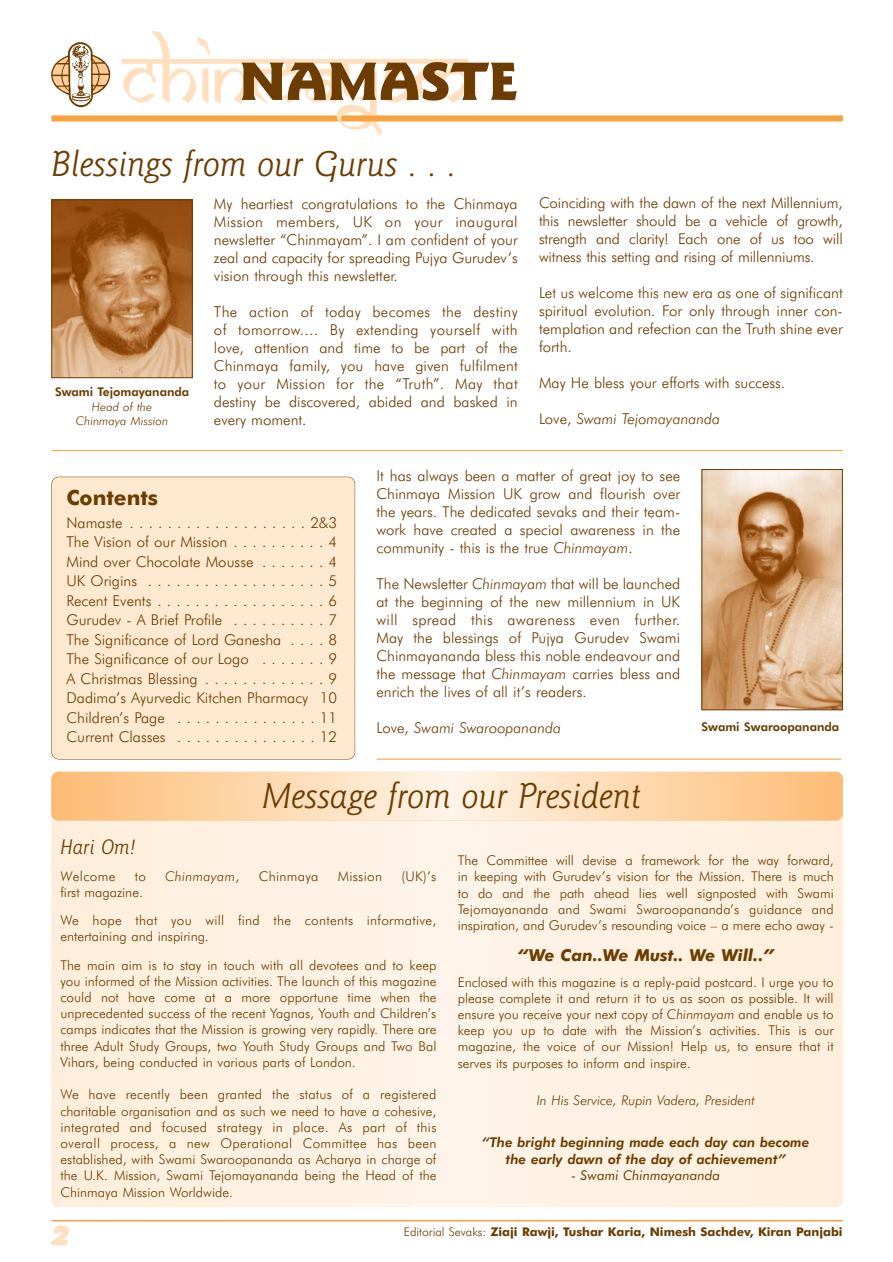
<style>
.page{position:relative;width:893px;height:1262px;background:#fff}
.page>*{position:absolute;margin:0;border:0;box-sizing:border-box;transform-origin:0 0}
.t1{font:900 54px "Goudy Sans IT Cby BT";color:#6c3c00}
.t2{font:italic 300 36px "Goudy Sans IT Cby BT";color:#6c3c00}
.t3{font:italic 900 27px "Futura BT";color:#ffdfbd}
.t4{font:700 21px "Futura BT";color:#6c3c00}
.t5{font:italic 300 21px "Goudy Sans IT Cby BT";color:#6c3c00}
.t6{font:italic 700 16.5px "Futura BT";color:#6c3c00}
.t7{font:300 15px/18px "Futura BT";color:#6c3c00;text-align:justify}
.t8{font:italic 300 15px "Futura BT";color:#6c3c00}
.t9{font:300 13.5px/16.2px "Futura BT";color:#6c3c00;text-align:justify}
.t10{font:300 13.5px/28.2px "Futura BT";letter-spacing:.025em;color:#6c3c00}
.t11{font:italic 800 13.5px/16.5px "Futura BT";color:#6c3c00;text-align:center}
.t12{font:italic 300 13.5px "Futura BT";color:#6c3c00}
.t13{font:italic 13.5px "Futura BT";color:#6c3c00}
.t14{font:italic 300 13.5px "Futura BT";letter-spacing:.02em;color:#6c3c00}
.t15{font:700 12px "Futura BT";color:#6c3c00}
.t16{font:800 12px "Futura BT";color:#6c3c00}
.t17{font:italic 300 12px/14.4px "Futura BT";color:#6c3c00;text-align:center}
.s1{font-style:normal}
.s2{font-style:italic}
.s3{font-weight:300}
</style>
<div class="page">
<div style="left:51px;top:786px;width:791px;height:421px;background:#fff1e2;border-radius:7px"></div>
<svg style="left:51px;top:772px;width:791px;height:48px;background:#fed7ad"></svg>
<div style="left:51px;top:115px;width:318px;height:6px;background:#f9a13a"></div>
<img style="left:121px;top:31px;width:347px;height:104px">
<img style="left:51px;top:42px;width:60px;height:66px">
<hr style="left:51px;top:1220px;width:791px;height:1px;background:#f9a13a">
<img style="left:53px;top:201px;width:138px;height:175px">
<div style="left:51px;top:199px;width:142px;height:179px;border:1px solid #6c3c00"></div>
<div style="left:52px;top:477px;width:303px;height:282px;background:#ffe9d0;border-radius:7px"></div>
<div style="left:51px;top:476px;width:304px;height:283px;border:1px solid #6c3c00;border-radius:7px"></div>
<img style="left:703px;top:471px;width:137px;height:237px">
<div style="left:701px;top:469px;width:141px;height:241px;border:1px solid #6c3c00"></div>
<hr style="left:51px;top:450px;width:791px;height:1px;background:#f9a13a">
<hr style="left:376px;top:758px;width:465px;height:1px;background:#f9a13a">
<div style="left:361px;top:115px;width:481px;height:6px;background:#f9a13a"></div>
<h1 class="t1" style="left:239px;top:61px;width:281px">NAMASTE</h1>
<h2 class="t2" style="left:51px;top:150px;width:407px">Blessings from our Gurus . . .</h2>
<p class="t7" style="left:214px;top:197px;width:305px">My heartiest congratulations to the Chinmaya Mission members, UK on your inaugural newsletter “Chinmayam”. I am confident of your zeal and capacity for spreading Pujya Gurudev’s vision through this newsletter.</p>
<p class="t7" style="left:214px;top:305px;width:305px">The action of today becomes the destiny of tomorrow.... By extending yourself with love, attention and time to be part of the Chinmaya family, you have given fulfilment to your Mission for the “Truth”. May that destiny be discovered, abided and basked in every moment.</p>
<p class="t16" style="left:55px;top:387px;width:136px">Swami Tejomayananda</p>
<p class="t17" style="left:76px;top:400px;width:94px">Head of the<br>Chinmaya Mission</p>
<p class="t7" style="left:539px;top:195px;width:305px">Coinciding with the dawn of the next Millennium, this newsletter should be a vehicle of growth, strength and clarity! Each one of us too will witness this setting and rising of millenniums.</p>
<p class="t7" style="left:539px;top:285px;width:305px">Let us welcome this new era as one of significant spiritual evolution. For only through inner con&shy;templation and refection can the Truth shine ever forth.</p>
<p class="t7" style="left:539px;top:375px;width:248px">May He bless your efforts with success.</p>
<p class="t8" style="left:539px;top:413px;width:183px"><span class="s1">Love,</span> Swami Tejomayananda</p>
<h3 class="t4" style="left:66px;top:490px;width:93px">Contents</h3>
<p class="t7" style="left:66px;top:514px;width:272px;line-height:19.5px">Namaste . . . . . . . . . . . . . . . . . . . 2&amp;3<br>The Vision of our Mission . . . . . . . . . . 4<br>Mind over Chocolate Mousse . . . . . . . 4<br>UK Origins . . . . . . . . . . . . . . . . . . . 5<br>Recent Events . . . . . . . . . . . . . . . . . . 6<br>Gurudev - A Brief Profile . . . . . . . . . . 7<br>The Significance of Lord Ganesha . . . . 8<br>The Significance of our Logo . . . . . . . 9<br>A Christmas Blessing . . . . . . . . . . . . . 9<br>Dadima’s Ayurvedic Kitchen Pharmacy 10<br>Children’s Page . . . . . . . . . . . . . . . 11<br>Current Classes . . . . . . . . . . . . . . . 12</p>
<p class="t7" style="left:376px;top:468px;width:305px">It has always been a matter of great joy to see Chinmaya Mission UK grow and flourish over the years. The dedicated sevaks and their team&shy;work have created a special awareness in the community - this is the true <span class="s2">Chinmayam</span>.</p>
<p class="t7" style="left:376px;top:576px;width:305px">The Newsletter <span class="s2">Chinmayam</span> that will be launched at the beginning of the new millennium in UK will spread this awareness even further.<br>May the blessings of Pujya Gurudev Swami Chinmayananda bless this noble endeavour and the message that <span class="s2">Chinmayam</span> carries bless and enrich the lives of all it’s readers.</p>
<p class="t8" style="left:376px;top:722px;width:186px"><span class="s1">Love,</span> Swami Swaroopananda</p>
<p class="t16" style="left:701px;top:722px;width:139px">Swami Swaroopananda</p>
<h2 class="t2" style="left:262px;top:782px;width:381px">Message from our President</h2>
<h3 class="t5" style="left:60px;top:839px;width:77px">Hari Om!</h3>
<p class="t9" style="left:60px;top:869px;width:56px"><span class="s2">W</span>elcome</p>
<p class="t9" style="left:135px;top:869px;width:13px">to</p>
<p class="t14" style="left:165px;top:871px;width:76px">Chinmayam<span class="s1">,</span></p>
<p class="t10" style="left:259px;top:863px;width:61px">Chinmaya</p>
<p class="t10" style="left:338px;top:863px;width:46px">Mission</p>
<p class="t9" style="left:401px;top:869px;width:37px">(UK)’s</p>
<p class="t10" style="left:60px;top:879px;width:377px">first magazine.<br>We hope that you will find the contents informative,</p>
<p class="t9" style="left:60px;top:924px;width:377px;line-height:28.2px">entertaining and inspiring.<br>The main aim is to stay in touch with all devotees and to keep</p>
<p class="t9" style="left:60px;top:974px;width:377px">you informed of the Mission activities. The launch of this magazine could not have come at a more opportune time when the unprecedented success of the recent Yagnas, Youth and Children’s camps indicates that the Mission is growing very rapidly. There are three Adult Study Groups, two Youth Study Groups and Two Bal Vihars, being conducted in various parts of London.</p>
<p class="t9" style="left:60px;top:1088px;width:377px">We have recently been granted the status of a registered charitable organisation and as such we need to have a cohesive, integrated and focused strategy in place. As part of this overall process, a new Operational Committee has been established, with Swami Swaroopananda as Acharya in charge of the U.K. Mission, Swami Tejomayananda being the Head of the Chinmaya Mission Worldwide.</p>
<p class="t9" style="left:458px;top:853px;width:377px">The Committee will devise a framework for the way forward, in keeping with Gurudev’s vision for the Mission. There is much to do and the path ahead lies well signposted with Swami Tejomayananda and Swami Swaroopananda’s guidance and inspiration, and Gurudev’s resounding voice – a mere echo away -</p>
<p class="t6" style="left:517px;top:949px;width:258px">“We Can..We Must.. We Will..”</p>
<p class="t9" style="left:458px;top:975px;width:377px">Enclosed with this magazine is a reply-paid postcard. I urge you to please complete it and return it to us as soon as possible. It will ensure you receive your next copy of <span class="s2">Chinmayam</span> and enable us to keep you up to date with the Mission’s activities. This is our magazine, the voice of our Mission! Help us, to ensure that it serves its purposes to inform and inspire.</p>
<p class="t12" style="left:536px;top:1095px;width:219px">In His Service, Rupin Vadera, President</p>
<p class="t11" style="left:482px;top:1135px;width:329px">“The bright beginning made each day can become the early dawn of the day of achievement”</p>
<p class="t13" style="left:571px;top:1170px;width:150px">- Swami Chinmayananda</p>
<h3 class="t3" style="left:51px;top:1226px;width:20px">2</h3>
<p class="t15" style="left:404px;top:1227px;width:440px"><span class="s3">Editorial Sevaks:</span> Ziaji Rawji, Tushar Karia, Nimesh Sachdev, Kiran Panjabi</p>
</div>
